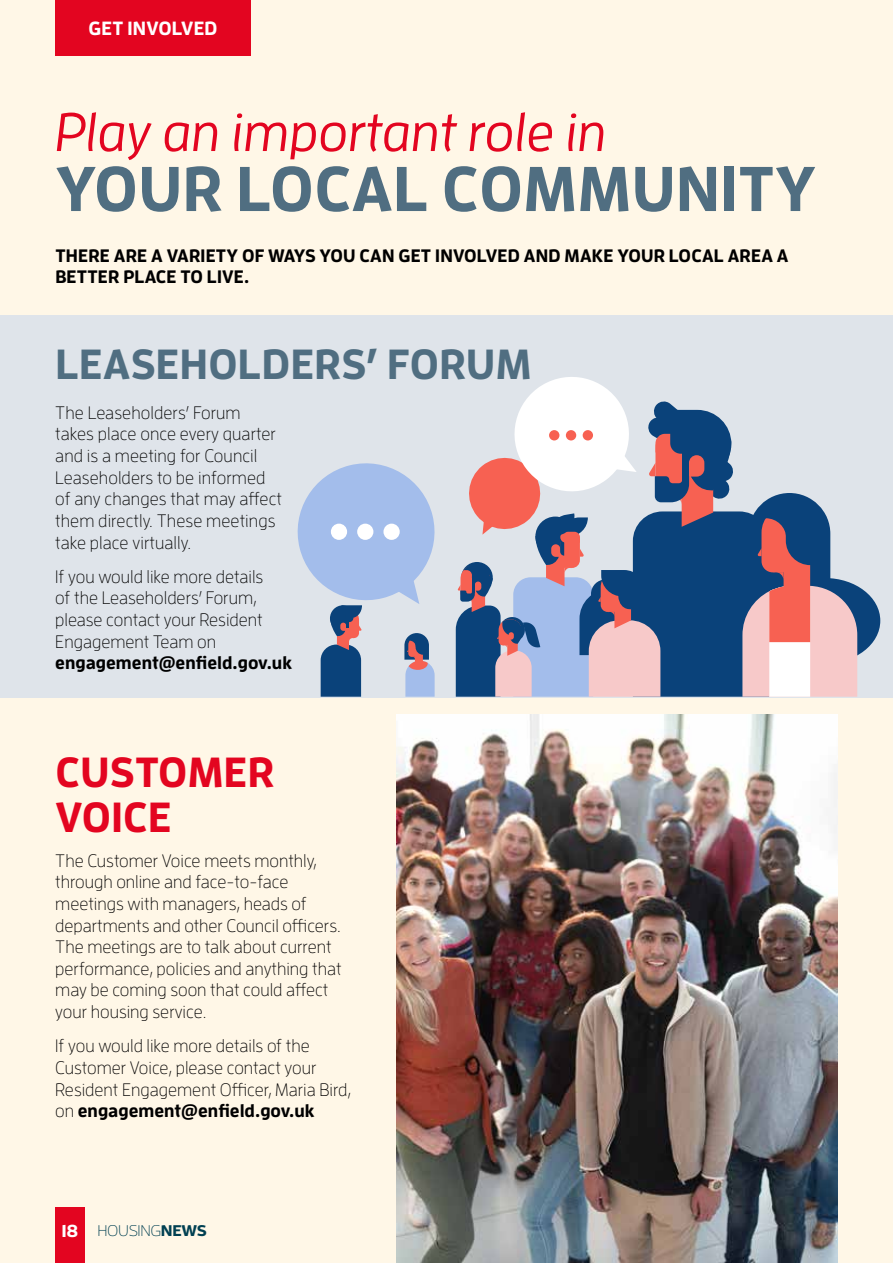
<style>
.page{position:relative;width:893px;height:1263px;background:#fff7e7}
.page>*{position:absolute;margin:0;border:0;box-sizing:border-box;transform-origin:0 0}
.t1{font:700 63px "Enzo OT";letter-spacing:.01em;color:#506e81}
.t2{font:italic 500 54px "Enzo OT";color:#e30520}
.t3{font:700 42px "Enzo OT";letter-spacing:.01em;color:#506e81}
.t4{font:700 42px/45px "Enzo OT";letter-spacing:.01em;color:#e30520}
.t5{font:700 19.05px "Enzo OT";letter-spacing:.01em;color:#fff}
.t6{font:300 18px/21.6px "Enzo OT";color:#000}
.t7{font:700 18px/21.6px "Enzo OT";letter-spacing:.01em;color:#000}
.t8{font:300 15.45px "Enzo OT";letter-spacing:-.02em;color:#004052;scale:1.1 1}
.s1{font-weight:700}
.s2{font-weight:700;font-size:17.4px;color:#fff}
</style>
<div class="page">
<div style="left:0;top:315px;width:893px;height:382px;background:#dfe4ea"></div>
<div style="left:55px;top:1208px;width:30px;height:55px;background:#e30520"></div>
<div style="left:55px;top:0;width:196px;height:55px;background:#e30520"></div>
<img style="left:396px;top:714px;width:442px;height:549px">
<div style="left:770px;top:578px;width:110px;height:85px;background:#0a427a;border-radius:50%"></div>
<svg style="left:456px;top:377px;width:401px;height:320px"></svg>
<svg style="left:297px;top:463px;width:138px;height:234px"></svg>
<div style="left:331px;top:524px;width:16px;height:16px;background:#fff;border-radius:50%"></div>
<div style="left:357px;top:524px;width:16px;height:16px;background:#fff;border-radius:50%"></div>
<div style="left:383px;top:524px;width:17px;height:16px;background:#fff;border-radius:50%"></div>
<div style="left:549px;top:430px;width:10px;height:10px;background:#f76152;border-radius:50%"></div>
<div style="left:566px;top:430px;width:10px;height:10px;background:#f76152;border-radius:50%"></div>
<div style="left:583px;top:430px;width:10px;height:10px;background:#f76152;border-radius:50%"></div>
<p class="t5" style="left:89px;top:16px;width:130px">GET INVOLVED</p>
<h2 class="t2" style="left:55px;top:101px;width:553px">Play an important role in</h2>
<h1 class="t1" style="left:56px;top:149px;width:762px">YOUR LOCAL COMMUNITY</h1>
<p class="t7" style="left:55px;top:244px;width:735px">THERE ARE A VARIETY OF WAYS YOU CAN GET INVOLVED AND MAKE YOUR LOCAL AREA A<br>BETTER PLACE TO LIVE.</p>
<h3 class="t3" style="left:55px;top:338px;width:478px">LEASEHOLDERS’ FORUM</h3>
<p class="t6" style="left:55px;top:401px;width:228px">The Leaseholders’ Forum takes place once every quarter and is a meeting for Council<br>Leaseholders to be informed of any changes that may affect them directly. These meetings take place virtually.</p>
<p class="t6" style="left:55px;top:565px;width:210px">If you would like more details of the Leaseholders’ Forum, please contact your Resident<br>Engagement Team on</p>
<p class="t7" style="left:55px;top:652px;width:238px">engagement@enfield.gov.uk</p>
<h3 class="t4" style="left:55px;top:749px;width:220px">CUSTOMER<br>VOICE</h3>
<p class="t6" style="left:55px;top:849px;width:288px">The Customer Voice meets monthly, through online and face-to-face meetings with managers, heads of departments and other Council officers.<br>The meetings are to talk about current performance, policies and anything that may be coming soon that could affect your housing service.</p>
<p class="t6" style="left:55px;top:1035px;width:297px">If you would like more details of the Customer Voice, please contact your Resident Engagement Officer, Maria Bird, on <span class="s1">engagement@enfield.gov.uk</span></p>
<p class="t8" style="left:62px;top:1221px;width:134px"><span class="s2">18</span> HOUSING<span class="s1">NEWS</span></p>
</div>
